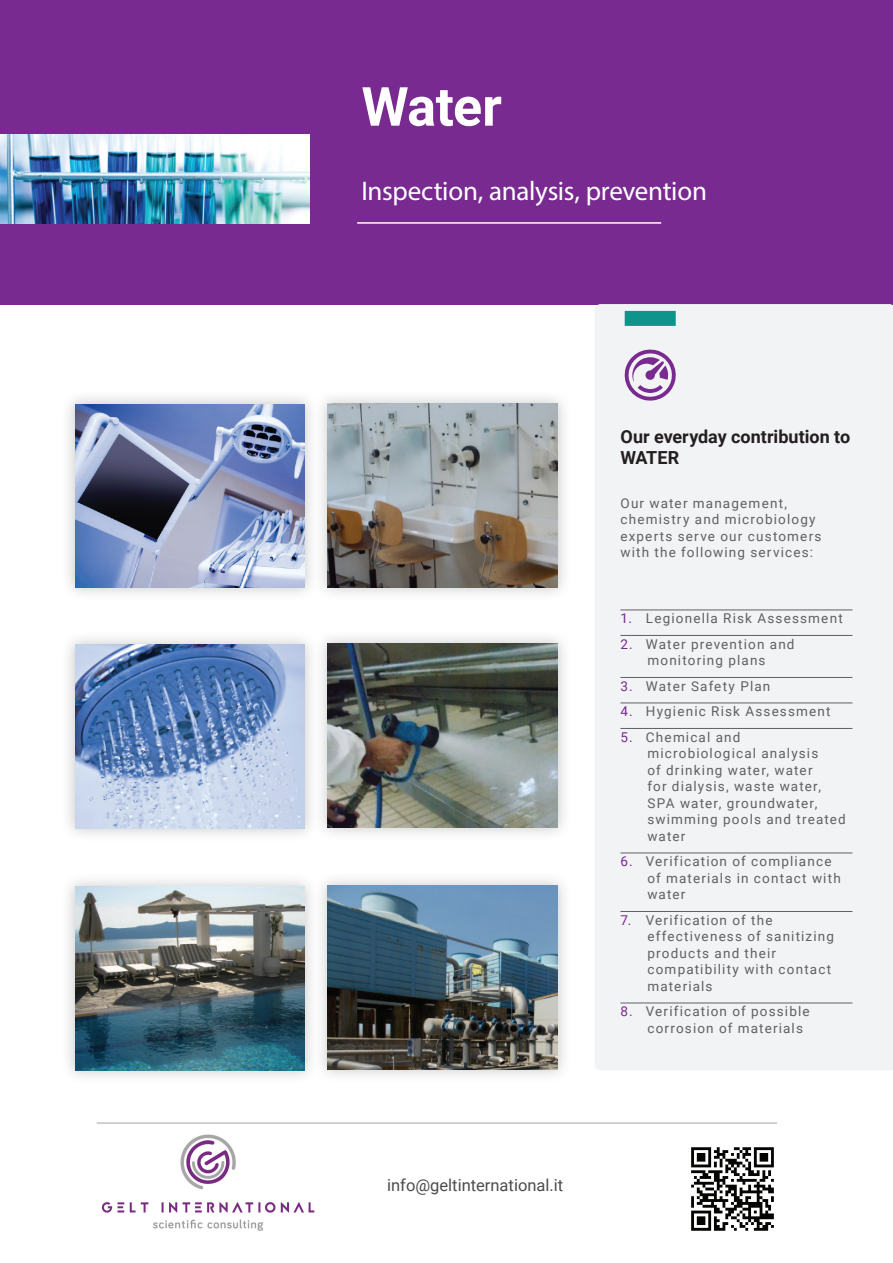
<style>
.page{position:relative;width:893px;height:1263px;background:#fff}
.page>*{position:absolute;margin:0;border:0;box-sizing:border-box;transform-origin:0 0}
.t1{font:700 54px "Roboto";letter-spacing:-.01em;color:#fff}
.t2{font:27px "Myriad Pro";letter-spacing:-.01em;color:#fff}
.t3{font:700 18px/21px "Roboto";color:#231f20}
.t4{font:16.5px "Roboto";color:#4b4c4d}
.t5{font:13.5px/16.5px "Roboto";letter-spacing:.085em;color:#606063}
.s1{color:#792a91}
</style>
<div class="page">
<div style="left:0;top:0;width:893px;height:304px;background:#792a91"></div>
<div style="left:61px;top:390px;width:258px;height:212px;background:#4b4c4d;opacity:.3"></div>
<img style="left:75px;top:405px;width:230px;height:182px">
<div style="left:61px;top:631px;width:258px;height:212px;background:#4b4c4d;opacity:.3"></div>
<img style="left:76px;top:645px;width:229px;height:183px">
<div style="left:61px;top:873px;width:258px;height:212px;background:#4b4c4d;opacity:.3"></div>
<img style="left:75px;top:887px;width:230px;height:183px">
<div style="left:314px;top:872px;width:258px;height:212px;background:#4b4c4d;opacity:.3"></div>
<img style="left:328px;top:886px;width:229px;height:183px">
<div style="left:314px;top:630px;width:258px;height:212px;background:#4b4c4d;opacity:.3"></div>
<img style="left:328px;top:644px;width:229px;height:183px">
<div style="left:314px;top:390px;width:258px;height:212px;background:#4b4c4d;opacity:.3"></div>
<img style="left:328px;top:404px;width:229px;height:183px">
<div style="left:595px;top:304px;width:298px;height:766px;background:#f2f3f4"></div>
<hr style="left:620px;top:609px;width:232px;height:1px;background:#606063">
<hr style="left:620px;top:635px;width:232px;height:1px;background:#606063">
<hr style="left:620px;top:677px;width:232px;height:1px;background:#606063">
<hr style="left:620px;top:702px;width:232px;height:1px;background:#606063">
<hr style="left:620px;top:728px;width:232px;height:1px;background:#606063">
<hr style="left:620px;top:852px;width:232px;height:1px;background:#606063">
<hr style="left:620px;top:911px;width:232px;height:1px;background:#606063">
<hr style="left:620px;top:1002px;width:232px;height:1px;background:#606063">
<svg style="left:624px;top:349px;width:52px;height:52px"></svg>
<div style="left:625px;top:311px;width:51px;height:15px;background:#0f948b"></div>
<hr style="left:357px;top:222px;width:304px;height:2px;background:#fff">
<img style="left:0;top:134px;width:309px;height:90px">
<hr style="left:97px;top:1123px;width:680px;height:1px;background:#a3a4a8">
<img style="left:101px;top:1134px;width:214px;height:97px">
<img style="left:691px;top:1147px;width:83px;height:84px">
<h1 class="t1" style="left:361px;top:69px;width:142px">Water</h1>
<h2 class="t2" style="left:361px;top:174px;width:347px">Inspection, analysis, prevention</h2>
<h3 class="t3" style="left:620px;top:425px;width:231px">Our everyday contribution to<br>WATER</h3>
<p class="t5" style="left:620px;top:494px;width:202px">Our water management, chemistry and microbiology experts serve our customers with the following services:</p>
<p class="t5" style="left:620px;top:609px;width:224px"><span class="s1">1.</span> Legionella Risk Assessment</p>
<p class="t5" style="left:620px;top:635px;width:176px;text-align:center"><span class="s1">2.</span> Water prevention and monitoring plans</p>
<p class="t5" style="left:620px;top:677px;width:151px"><span class="s1">3.</span> Water Safety Plan</p>
<p class="t5" style="left:620px;top:702px;width:212px"><span class="s1">4.</span> Hygienic Risk Assessment</p>
<p class="t5" style="left:647px;top:728px;width:200px;text-indent:-27px"><span class="s1">5.</span> Chemical and microbiological analysis<br>of drinking water, water<br>for dialysis, waste water,<br>SPA water, groundwater, swimming pools and treated water</p>
<p class="t5" style="left:647px;top:852px;width:195px;text-indent:-27px"><span class="s1">6.</span> Verification of compliance of materials in contact with water</p>
<p class="t5" style="left:647px;top:911px;width:188px;text-indent:-27px"><span class="s1">7.</span> Verification of the effectiveness of sanitizing products and their compatibility with contact materials</p>
<p class="t5" style="left:647px;top:1002px;width:164px;text-indent:-27px"><span class="s1">8.</span> Verification of possible corrosion of materials</p>
<p class="t4" style="left:387px;top:1174px;width:178px">info@geltinternational.it</p>
</div>
